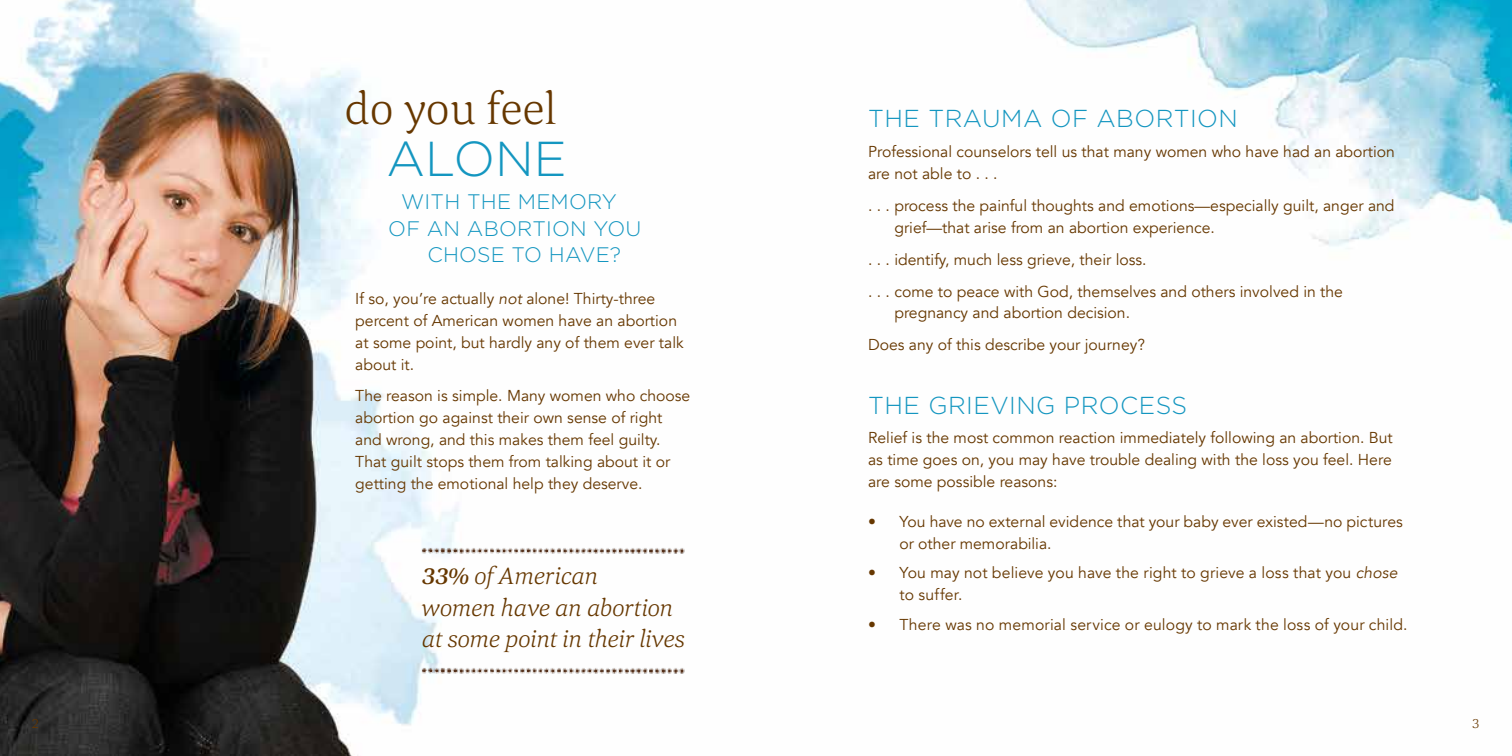
<style>
.page{position:relative;width:1512px;height:756px;background:#fff}
.page>*{position:absolute;margin:0;border:0;box-sizing:border-box;transform-origin:0 0}
.t1{font:300 49px "Gotham";color:#1496c0}
.t2{font:300 45.5px "Corda";color:#663700}
.t3{font:italic 300 24.5px/31.5px "Corda";letter-spacing:-.02em;color:#663700}
.t4{font:300 24.5px "Gotham";letter-spacing:.02em;color:#1496c0}
.t5{font:300 21px "Gotham";letter-spacing:.01em;color:#1496c0}
.t6{font:15.75px/21.9px "Avenir";color:#663700}
.t7{font:300 14px "Corda";color:#663700}
.s1{font-style:italic}
.s2{font-weight:500}
.s3{font-weight:300}
</style>
<div class="page">
<img style="left:0;top:0;width:1512px;height:756px">
<img style="left:420px;top:545px;width:265px;height:9px">
<img style="left:420px;top:665px;width:265px;height:9px">
<h2 class="t2" style="left:344px;top:78px;width:214px">do you feel</h2>
<h1 class="t1" style="left:387px;top:132px;width:182px">ALONE</h1>
<h3 class="t5" style="left:401px;top:190px;width:217px">WITH THE MEMORY</h3>
<h3 class="t5" style="left:388px;top:217px;width:255px">OF AN ABORTION YOU</h3>
<h3 class="t5" style="left:427px;top:243px;width:195px">CHOSE TO HAVE?</h3>
<p class="t6" style="left:355px;top:288px;width:330px">If so, you’re actually <span class="s1">not</span> alone! Thirty-three percent of American women have an abortion at some point, but hardly any of them ever talk about it.</p>
<p class="t6" style="left:355px;top:385px;width:336px">The reason is simple. Many women who choose abortion go against their own sense of right and wrong, and this makes them feel guilty.<br>That guilt stops them from talking about it or getting the emotional help they deserve.</p>
<h3 class="t3" style="left:422px;top:560px;width:264px"><span class="s2">33%</span> of American<br>women have an abortion at some point in their lives</h3>
<h3 class="t4" style="left:868px;top:105px;width:371px">THE TRAUMA OF ABORTION</h3>
<p class="t6" style="left:868px;top:141px;width:528px">Professional counselors tell us that many women who have had an abortion are not able to . . .</p>
<p class="t6" style="left:894px;top:195px;width:502px;text-indent:-26px">. . . process the painful thoughts and emotions—especially guilt, anger and grief—that arise from an abortion experience.</p>
<p class="t6" style="left:868px;top:244px;width:476px;line-height:32px">. . . identify, much less grieve, their loss.<br>. . . come to peace with God, themselves and others involved in the</p>
<p class="t6" style="left:868px;top:297px;width:278px;line-height:32px;text-indent:26px">pregnancy and abortion decision.<br>Does any of this describe your journey?</p>
<h3 class="t4" style="left:868px;top:392px;width:321px">THE GRIEVING PROCESS</h3>
<p class="t6" style="left:868px;top:427px;width:526px;text-align:justify">Relief is the most common reaction immediately following an abortion. But as time goes on, you may have trouble dealing with the loss you feel. Here are some possible reasons:</p>
<p class="t6" style="left:900px;top:511px;width:505px;text-indent:-31px"><span class="s3">•</span> You have no external evidence that your baby ever existed—no pictures or other memorabilia.</p>
<p class="t6" style="left:900px;top:562px;width:499px;text-indent:-31px"><span class="s3">•</span> You may not believe you have the right to grieve a loss that you <span class="s1">chose </span>to suffer.</p>
<p class="t6" style="left:868px;top:614px;width:541px"><span class="s3">•</span> There was no memorial service or eulogy to mark the loss of your child.</p>
<p class="t7" style="left:31px;top:714px;width:9px">2</p>
<p class="t7" style="left:1472px;top:714px;width:9px">3</p>
</div>
